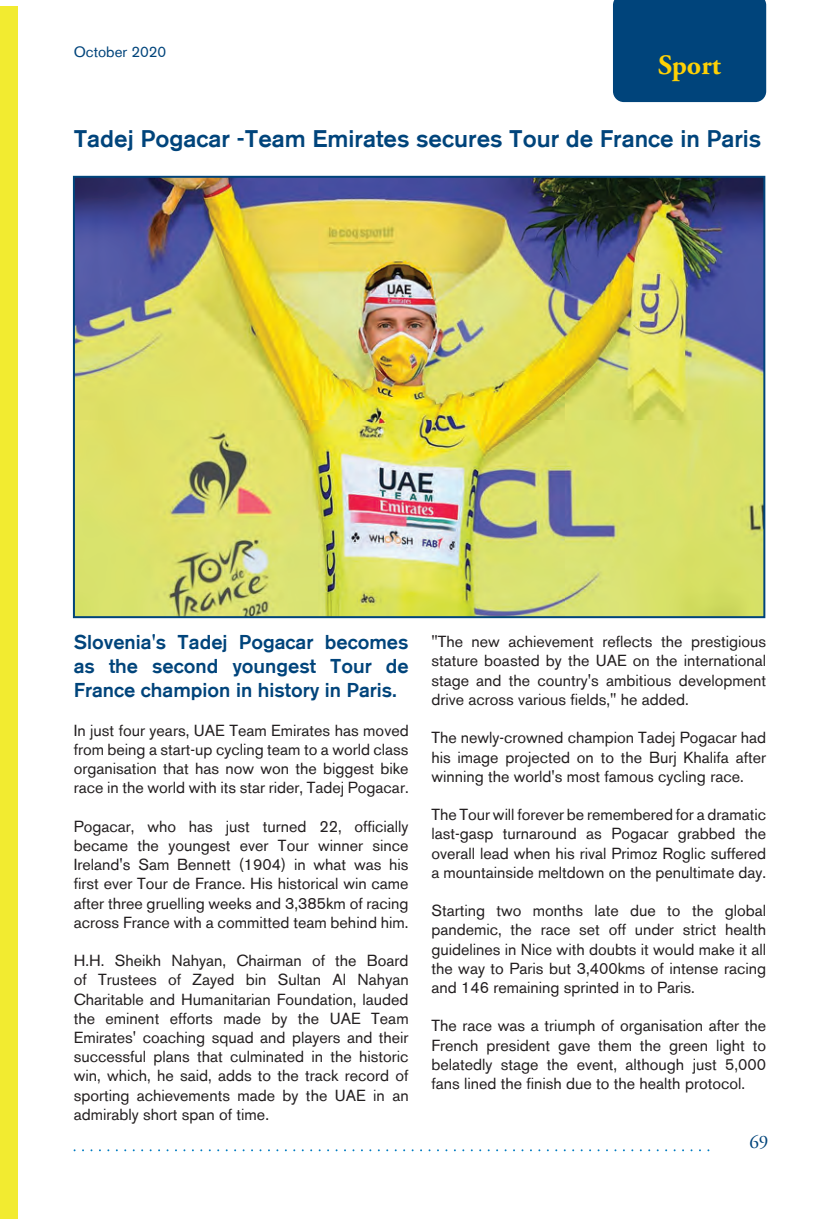
<style>
.page{position:relative;width:840px;height:1225px;background:#fff}
.page>*{position:absolute;margin:0;border:0;box-sizing:border-box;transform-origin:0 0}
.t1{font:700 28px "Adobe Garamond Pro";color:#fed105}
.t2{font:500 24px "Akzidenz Grotesk BE";color:#00447b}
.t3{font:500 20px/24px "Akzidenz Grotesk BE";color:#00447b;text-align:justify}
.t4{font:19.2px "Adobe Garamond Pro";color:#00447b}
.t5{font:16px/19.2px "Akzidenz Grotesk BE";color:#231f20;text-align:justify}
.t6{font:15px "Akzidenz Grotesk BE";color:#00447b}
</style>
<div class="page">
<div style="left:613px;top:0;width:152px;height:102px;background:#00447b"></div>
<div style="left:0;top:7px;width:17px;height:1211px;background:#f2eb30"></div>
<img style="left:76px;top:179px;width:686px;height:436px">
<div style="left:73px;top:176px;width:692px;height:442px;border:2px solid #00447b"></div>
<p class="t6" style="left:74px;top:43px;width:94px">October 2020</p>
<h1 class="t1" style="left:657px;top:49px;width:64px">Sport</h1>
<h2 class="t2" style="left:74px;top:124px;width:688px">Tadej Pogacar -Team Emirates secures Tour de France in Paris</h2>
<p class="t3" style="left:74px;top:630px;width:336px">Slovenia's Tadej Pogacar becomes as the second youngest Tour de France champion in history in Paris.</p>
<p class="t5" style="left:74px;top:720px;width:336px">In just four years, UAE Team Emirates has moved from being a start-up cycling team to a world class organisation that has now won the biggest bike race in the world with its star rider, Tadej Pogacar.</p>
<p class="t5" style="left:74px;top:816px;width:336px">Pogacar, who has just turned 22, officially became the youngest ever Tour winner since Ireland's Sam Bennett (1904) in what was his first ever Tour de France. His historical win came after three gruelling weeks and 3,385km of racing across France with a committed team behind him.</p>
<p class="t5" style="left:74px;top:951px;width:336px">H.H. Sheikh Nahyan, Chairman of the Board of Trustees of Zayed bin Sultan Al Nahyan Charitable and Humanitarian Foundation, lauded the eminent efforts made by the UAE Team Emirates' coaching squad and players and their successful plans that culminated in the historic win, which, he said, adds to the track record of sporting achievements made by the UAE in an admirably short span of time.</p>
<p class="t5" style="left:431px;top:632px;width:336px">"The new achievement reflects the prestigious stature boasted by the UAE on the international stage and the country's ambitious development drive across various fields," he added.</p>
<p class="t5" style="left:431px;top:728px;width:336px">The newly-crowned champion Tadej Pogacar had his image projected on to the Burj Khalifa after winning the world's most famous cycling race.</p>
<p class="t5" style="left:431px;top:805px;width:336px">The Tour will forever be remembered for a dramatic last-gasp turnaround as Pogacar grabbed the overall lead when his rival Primoz Roglic suffered a mountainside meltdown on the penultimate day.</p>
<p class="t5" style="left:431px;top:901px;width:336px">Starting two months late due to the global pandemic, the race set off under strict health guidelines in Nice with doubts it would make it all the way to Paris but 3,400kms of intense racing and 146 remaining sprinted in to Paris.</p>
<p class="t5" style="left:431px;top:1016px;width:336px">The race was a triumph of organisation after the French president gave them the green light to belatedly stage the event, although just 5,000 fans lined the finish due to the health protocol.</p>
<p class="t4" style="left:749px;top:1130px;width:21px">69</p>
</div>
